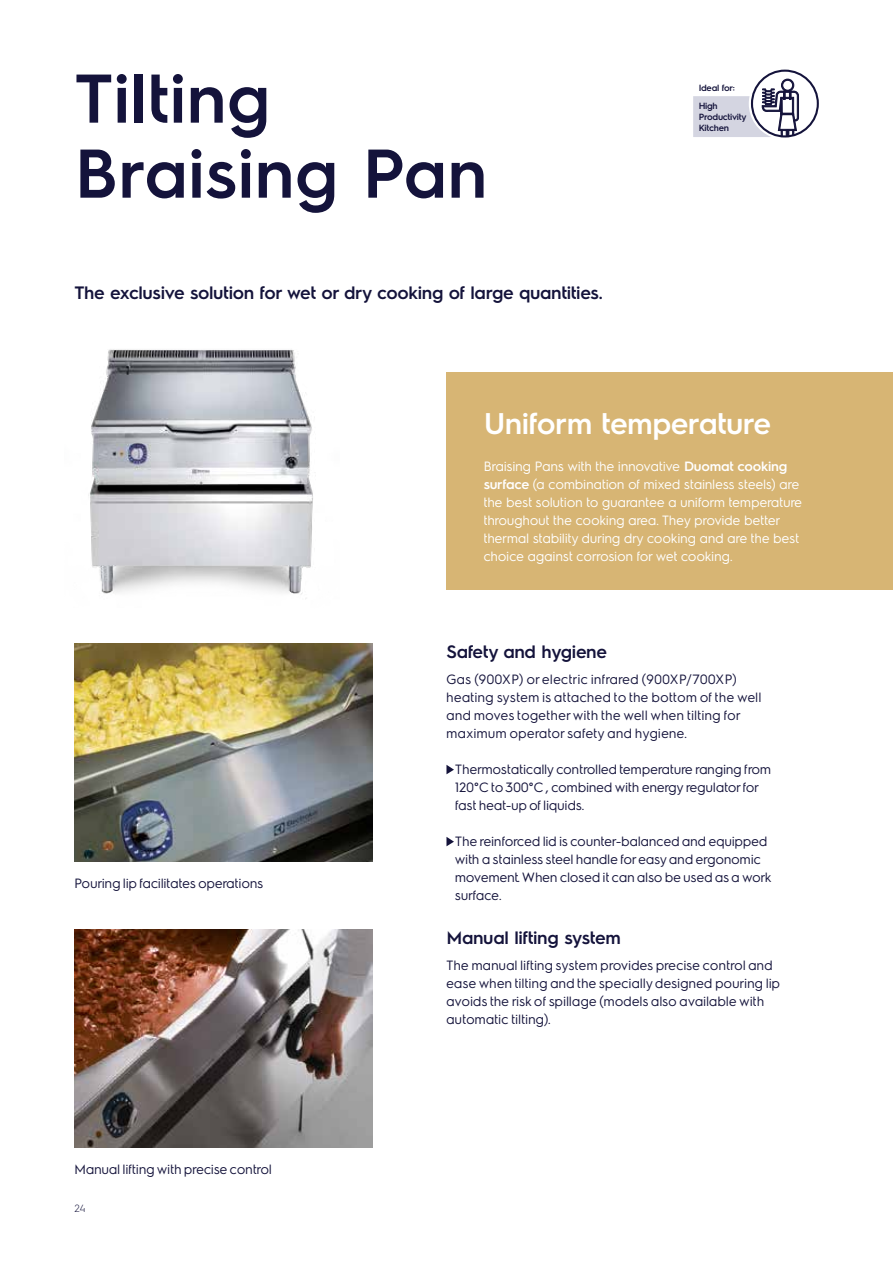
<style>
.page{position:relative;width:893px;height:1263px;background:#fff}
.page>*{position:absolute;margin:0;border:0;box-sizing:border-box;transform-origin:0 0}
.t1{font:600 69px/75px "Electrolux Sans";color:#14133b}
.t2{font:600 30px "Electrolux Sans";letter-spacing:-.02em;color:#fff}
.t3{font:600 18px "Electrolux Sans";letter-spacing:-.02em;color:#14133b}
.t4{font:13.5px/18px "Electrolux Sans";letter-spacing:-.02em;color:#14133b}
.t5{font:13.5px/18px "Electrolux Sans";letter-spacing:-.02em;color:#fff}
.t6{font:13.5px/18px "Electrolux Sans";color:#14133b}
.t7{font:300 10.5px "Electrolux Sans";color:#14133b}
.t8{font:600 9px/10.8px "Electrolux Sans";letter-spacing:-.03em;color:#14133b}
.s1{font-weight:600}
</style>
<div class="page">
<div style="left:446px;top:372px;width:447px;height:218px;background:#d7b574"></div>
<img style="left:88px;top:349px;width:227px;height:250px">
<svg style="left:446px;top:765px;width:8px;height:9px"></svg>
<svg style="left:446px;top:837px;width:8px;height:9px"></svg>
<img style="left:74px;top:644px;width:298px;height:217px">
<img style="left:74px;top:930px;width:298px;height:218px">
<div style="left:751px;top:70px;width:68px;height:68px;border:2px solid #14133b;border-radius:50%"></div>
<svg style="left:693px;top:79px;width:106px;height:58px"></svg>
<h1 class="t1" style="left:74px;top:56px;width:415px">Tilting<br>Braising Pan</h1>
<h3 class="t3" style="left:74px;top:281px;width:530px">The exclusive solution for wet or dry cooking of large quantities.</h3>
<p class="t8" style="left:699px;top:82px;width:38px">Ideal for:</p>
<p class="t8" style="left:699px;top:100px;width:49px">High<br>Productivity<br>Kitchen</p>
<h2 class="t2" style="left:484px;top:402px;width:289px">Uniform temperature</h2>
<p class="t5" style="left:484px;top:456px;width:320px">Braising Pans with the innovative <span class="s1">Duomat cooking surface</span> (a combination of mixed stainless steels) are the best solution to guarantee a uniform temperature throughout the cooking area. They provide better thermal stability during dry cooking and are the best choice against corrosion for wet cooking.</p>
<p class="t4" style="left:74px;top:873px;width:191px">Pouring lip facilitates operations</p>
<p class="t4" style="left:74px;top:1159px;width:199px">Manual lifting with precise control</p>
<p class="t7" style="left:74px;top:1201px;width:13px">24</p>
<h3 class="t3" style="left:446px;top:639px;width:162px">Safety and hygiene</h3>
<p class="t6" style="left:446px;top:670px;width:317px">Gas (900XP) or electric infrared (900XP/700XP) heating system is attached to the bottom of the well and moves together with the well when tilting for maximum operator safety and hygiene.</p>
<p class="t4" style="left:455px;top:760px;width:318px">Thermostatically controlled temperature ranging from<br>120°C to 300°C , combined with energy regulator for fast heat-up of liquids.</p>
<p class="t4" style="left:455px;top:832px;width:318px">The reinforced lid is counter-balanced and equipped with a stainless steel handle for easy and ergonomic movement. When closed it can also be used as a work surface.</p>
<h3 class="t3" style="left:446px;top:925px;width:176px">Manual lifting system</h3>
<p class="t4" style="left:446px;top:955px;width:336px">The manual lifting system provides precise control and ease when tilting and the specially designed pouring lip avoids the risk of spillage (models also available with automatic tilting).</p>
</div>
